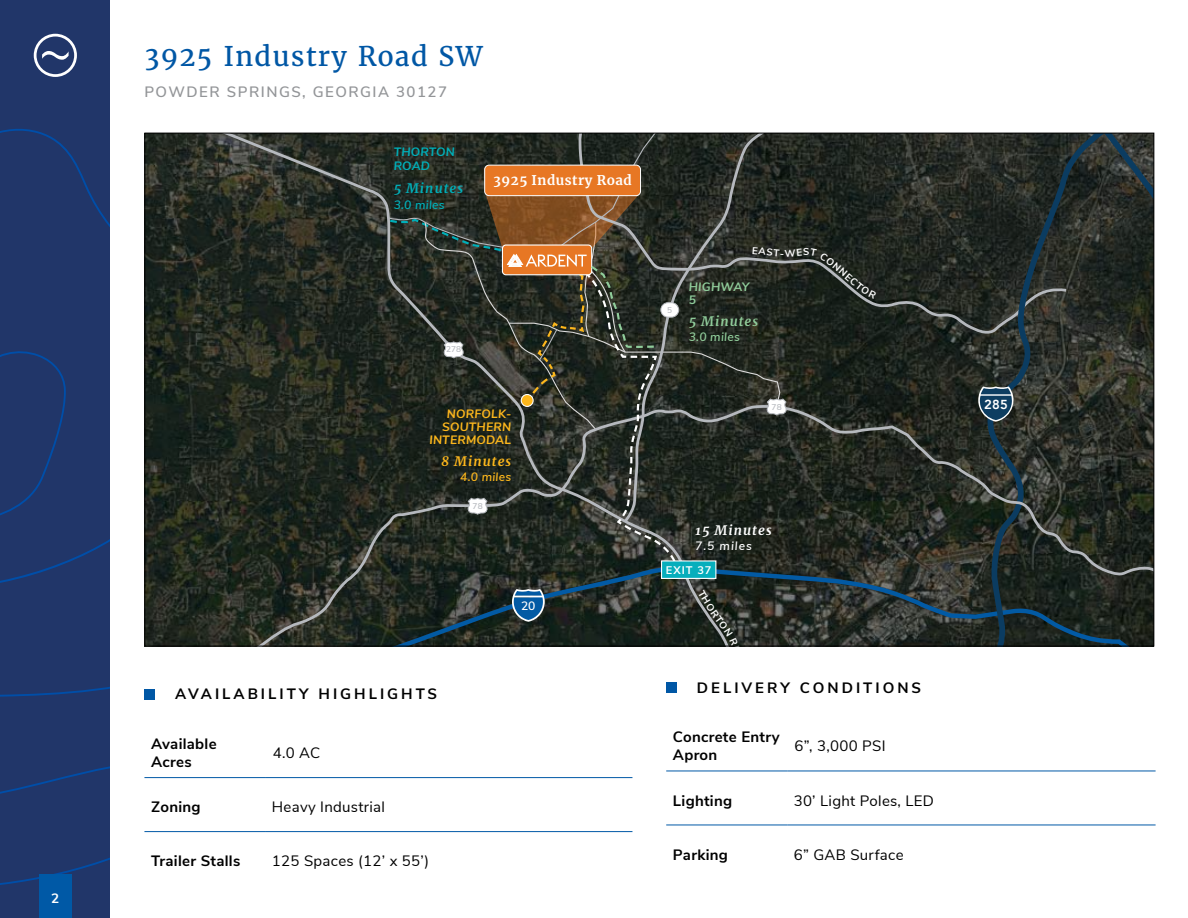
<style>
.page{position:relative;width:1188px;height:918px;background:#fff}
.page>*{position:absolute;margin:0;border:0;box-sizing:border-box;transform-origin:0 0}
.t1{font:27px "Merriweather";letter-spacing:.04em;color:#0057a5}
.t2{font:15px "Nunito Sans";letter-spacing:.02em;color:#000}
.t3{font:700 15px/18px "Nunito Sans";letter-spacing:.02em;color:#000}
.t4{font:700 15px "Nunito Sans";letter-spacing:.2em;color:#000101}
.t5{font:600 15px "Nunito Sans";letter-spacing:.1em;color:#939598}
.t6{font:700 13.5px "Nunito Sans";color:#fff}
.t7{font:700 13.2px "Merriweather";letter-spacing:.04em;color:#fff}
.t8{font:italic 700 13.2px "Merriweather";letter-spacing:.08em;color:#fff}
.t9{font:italic 700 13.2px "Merriweather";letter-spacing:.08em;color:#fdb71c}
.t10{font:italic 700 13.2px "Merriweather";letter-spacing:.08em;color:#00afb9}
.t11{font:italic 700 13.2px "Merriweather";letter-spacing:.08em;color:#90cc9a}
.t12{font:800 13.05px "Avenir LT";color:#fff}
.t13{font:italic 700 12.15px/13.2px "Nunito Sans";letter-spacing:.02em;color:#fdb71c;text-align:right}
.t14{font:italic 700 12.15px/14.1px "Nunito Sans";letter-spacing:.02em;color:#00afb9}
.t15{font:italic 600 12.15px "Nunito Sans";letter-spacing:.08em;color:#fff}
.t16{font:italic 600 12.15px "Nunito Sans";letter-spacing:.02em;color:#fdb71c}
.t17{font:italic 600 12.15px "Nunito Sans";letter-spacing:.02em;color:#00afb9}
.t18{font:italic 700 12.15px/13.2px "Nunito Sans";letter-spacing:.02em;color:#90cc9a}
.t19{font:italic 600 12.15px "Nunito Sans";letter-spacing:.02em;color:#90cc9a}
.t20{font:600 12.15px "Nunito Sans";color:#fff}
.t21{font:700 10.95px "Nunito Sans";letter-spacing:.085em;color:#fff}
.t22{font:600 8.4px "Nunito Sans";letter-spacing:.005em;color:#b6b9be}
</style>
<div class="page">
<div style="left:0;top:697px;width:110px;height:88px;background:#213669"></div>
<div style="left:0;top:0;width:110px;height:697px;background:#213669"></div>
<div style="left:0;top:121px;width:110px;height:470px;background:#213669"></div>
<div style="left:0;top:347px;width:66px;height:176px;background:#213669"></div>
<div style="left:0;top:785px;width:110px;height:133px;background:#213669"></div>
<svg style="left:34px;top:34px;width:43px;height:43px"></svg>
<div style="left:39px;top:875px;width:33px;height:43px;background:#0059a6"></div>
<svg style="left:146px;top:135px;width:821px;height:509px;background:#1f261f"></svg>
<svg style="left:178px;top:135px;width:209px;height:509px;background:#272d24"></svg>
<svg style="left:877px;top:135px;width:90px;height:199px;background:#272c26"></svg>
<svg style="left:967px;top:135px;width:75px;height:268px;background:#272e2a"></svg>
<svg style="left:1042px;top:135px;width:110px;height:268px;background:#2b302b"></svg>
<svg style="left:978px;top:386px;width:36px;height:17px"></svg>
<svg style="left:210px;top:403px;width:942px;height:241px;background:#262e29"></svg>
<div style="left:662px;top:561px;width:54px;height:17px;background:#06aebc"></div>
<div style="left:661px;top:560px;width:55px;height:19px;border:1px solid #fff"></div>
<svg style="left:512px;top:589px;width:33px;height:33px"></svg>
<svg style="left:144px;top:778px;width:488px;height:55px"></svg>
<hr style="left:144px;top:777px;width:122px;height:1px;background:#0059a6">
<hr style="left:266px;top:777px;width:366px;height:1px;background:#0059a6">
<hr style="left:144px;top:831px;width:122px;height:1px;background:#0059a6">
<hr style="left:266px;top:831px;width:366px;height:1px;background:#0059a6">
<div style="left:144px;top:689px;width:11px;height:10px;background:#0057a5"></div>
<svg style="left:666px;top:824px;width:490px;height:1px"></svg>
<hr style="left:666px;top:771px;width:122px;height:1px;background:#0059a6">
<hr style="left:788px;top:771px;width:368px;height:1px;background:#0059a6">
<hr style="left:666px;top:825px;width:122px;height:1px;background:#0059a6">
<hr style="left:788px;top:825px;width:368px;height:1px;background:#0059a6">
<div style="left:666px;top:682px;width:11px;height:11px;background:#0057a5"></div>
<svg style="left:387px;top:133px;width:490px;height:438px;background:#333429"></svg>
<svg style="left:698px;top:589px;width:43px;height:58px;background:#2c322b"></svg>
<p class="t6" style="left:51px;top:889px;width:10px">2</p>
<h1 class="t1" style="left:144px;top:40px;width:340px">3925 Industry Road SW</h1>
<p class="t5" style="left:144px;top:81px;width:304px">POWDER SPRINGS, GEORGIA 30127</p>
<p class="t14" style="left:394px;top:144px;width:63px">THORTON<br>ROAD</p>
<p class="t10" style="left:394px;top:179px;width:71px">5 Minutes</p>
<p class="t17" style="left:394px;top:195px;width:53px">3.0 miles</p>
<p class="t7" style="left:494px;top:171px;width:140px">3925 Industry Road</p>
<p class="t22" style="left:446px;top:343px;width:16px">278</p>
<p class="t13" style="left:429px;top:406px;width:83px">NORFOLK-<br>SOUTHERN<br>INTERMODAL</p>
<p class="t9" style="left:441px;top:452px;width:72px">8 Minutes</p>
<p class="t16" style="left:460px;top:468px;width:53px">4.0 miles</p>
<p class="t22" style="left:473px;top:500px;width:12px">78</p>
<p class="t4" style="left:175px;top:683px;width:264px">AVAILABILITY HIGHLIGHTS</p>
<p class="t3" style="left:151px;top:734px;width:67px">Available<br>Acres</p>
<p class="t2" style="left:273px;top:742px;width:49px">4.0 AC</p>
<p class="t3" style="left:151px;top:797px;width:51px">Zoning</p>
<p class="t2" style="left:272px;top:796px;width:114px">Heavy Industrial</p>
<p class="t3" style="left:151px;top:851px;width:91px">Trailer Stalls</p>
<p class="t2" style="left:272px;top:850px;width:159px">125 Spaces (12’ x 55’)</p>
<p class="t20" style="left:521px;top:597px;width:16px">20</p>
<p class="t22" style="left:667px;top:304px;width:7px">5</p>
<p class="t18" style="left:689px;top:279px;width:62px">HIGHWAY<br>5</p>
<p class="t11" style="left:689px;top:312px;width:71px">5 Minutes</p>
<p class="t19" style="left:689px;top:328px;width:53px">3.0 miles</p>
<p class="t22" style="left:772px;top:401px;width:12px">78</p>
<p class="t8" style="left:695px;top:521px;width:78px">15 Minutes</p>
<p class="t15" style="left:695px;top:537px;width:58px">7.5 miles</p>
<p class="t21" style="left:666px;top:562px;width:47px">EXIT 37</p>
<p class="t4" style="left:697px;top:677px;width:226px">DELIVERY CONDITIONS</p>
<p class="t3" style="left:673px;top:727px;width:108px">Concrete Entry<br>Apron</p>
<p class="t2" style="left:794px;top:735px;width:93px">6”, 3,000 PSI</p>
<p class="t3" style="left:673px;top:790px;width:61px">Lighting</p>
<p class="t2" style="left:794px;top:789px;width:142px">30’ Light Poles, LED</p>
<p class="t3" style="left:673px;top:845px;width:57px">Parking</p>
<p class="t2" style="left:794px;top:844px;width:111px">6” GAB Surface</p>
<p class="t12" style="left:984px;top:396px;width:25px">285</p>
</div>
